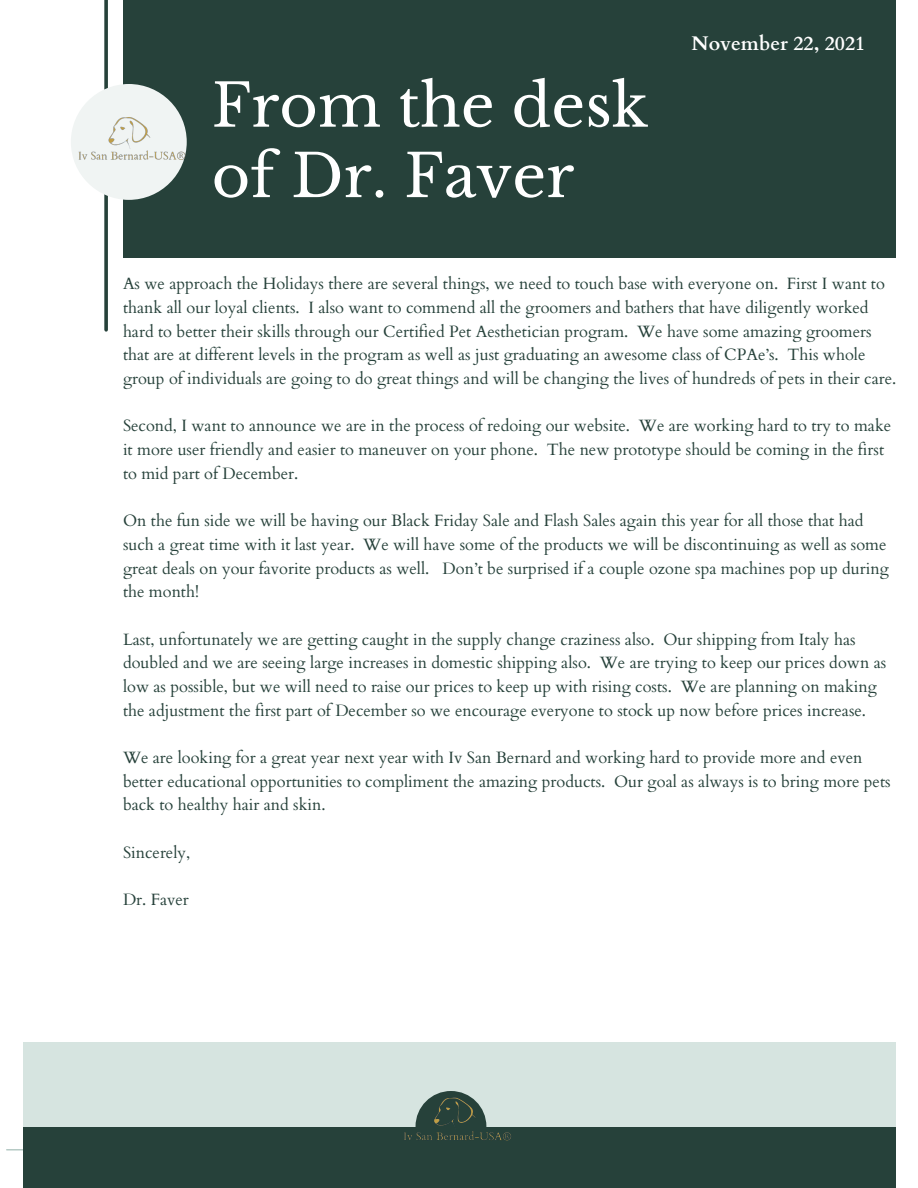
<style>
.page{position:relative;width:918px;height:1188px;background:#fff}
.page>*{position:absolute;margin:0;border:0;box-sizing:border-box;transform-origin:0 0}
.t1{font:58.95px/70.5px "Libre Baskerville";color:#fff}
.t2{font:700 19.8px "Cardo";color:#fff}
.t3{font:16.35px/23.7px "Cardo";color:#26413a}
</style>
<div class="page">
<div style="left:123px;top:0;width:773px;height:258px;background:#26413a"></div>
<svg style="left:104px;top:0;width:4px;height:330px"></svg>
<hr style="left:7px;top:1149px;width:888px;height:1px;background:#9cb8b1">
<div style="left:23px;top:1042px;width:873px;height:108px;background:#d6e4e0"></div>
<div style="left:23px;top:1127px;width:873px;height:61px;background:#26413a"></div>
<img style="left:71px;top:56px;width:116px;height:167px">
<img style="left:404px;top:1091px;width:108px;height:50px">
<p class="t1" style="left:212px;top:71px;width:438px">From the desk of Dr. Faver</p>
<p class="t2" style="left:692px;top:30px;width:175px">November 22, 2021</p>
<p class="t3" style="left:123px;top:272px;width:775px">As we approach the Holidays there are several things, we need to touch base with everyone on. First I want to thank all our loyal clients. I also want to commend all the groomers and bathers that have diligently worked hard to better their skills through our Certified Pet Aesthetician program. We have some amazing groomers that are at different levels in the program as well as just graduating an awesome class of CPAe’s. This whole group of individuals are going to do great things and will be changing the lives of hundreds of pets in their care.</p>
<p class="t3" style="left:123px;top:414px;width:770px">Second, I want to announce we are in the process of redoing our website. We are working hard to try to make it more user friendly and easier to maneuver on your phone. The new prototype should be coming in the first to mid part of December.</p>
<p class="t3" style="left:123px;top:509px;width:768px">On the fun side we will be having our Black Friday Sale and Flash Sales again this year for all those that had such a great time with it last year. We will have some of the products we will be discontinuing as well as some great deals on your favorite products as well. Don’t be surprised if a couple ozone spa machines pop up during the month!</p>
<p class="t3" style="left:123px;top:628px;width:765px">Last, unfortunately we are getting caught in the supply change craziness also. Our shipping from Italy has doubled and we are seeing large increases in domestic shipping also. We are trying to keep our prices down as low as possible, but we will need to raise our prices to keep up with rising costs. We are planning on making the adjustment the first part of December so we encourage everyone to stock up now before prices increase.</p>
<p class="t3" style="left:123px;top:746px;width:769px">We are looking for a great year next year with Iv San Bernard and working hard to provide more and even better educational opportunities to compliment the amazing products. Our goal as always is to bring more pets back to healthy hair and skin.</p>
<p class="t3" style="left:123px;top:841px;width:69px">Sincerely,</p>
<p class="t3" style="left:123px;top:888px;width:67px">Dr. Faver</p>
</div>
